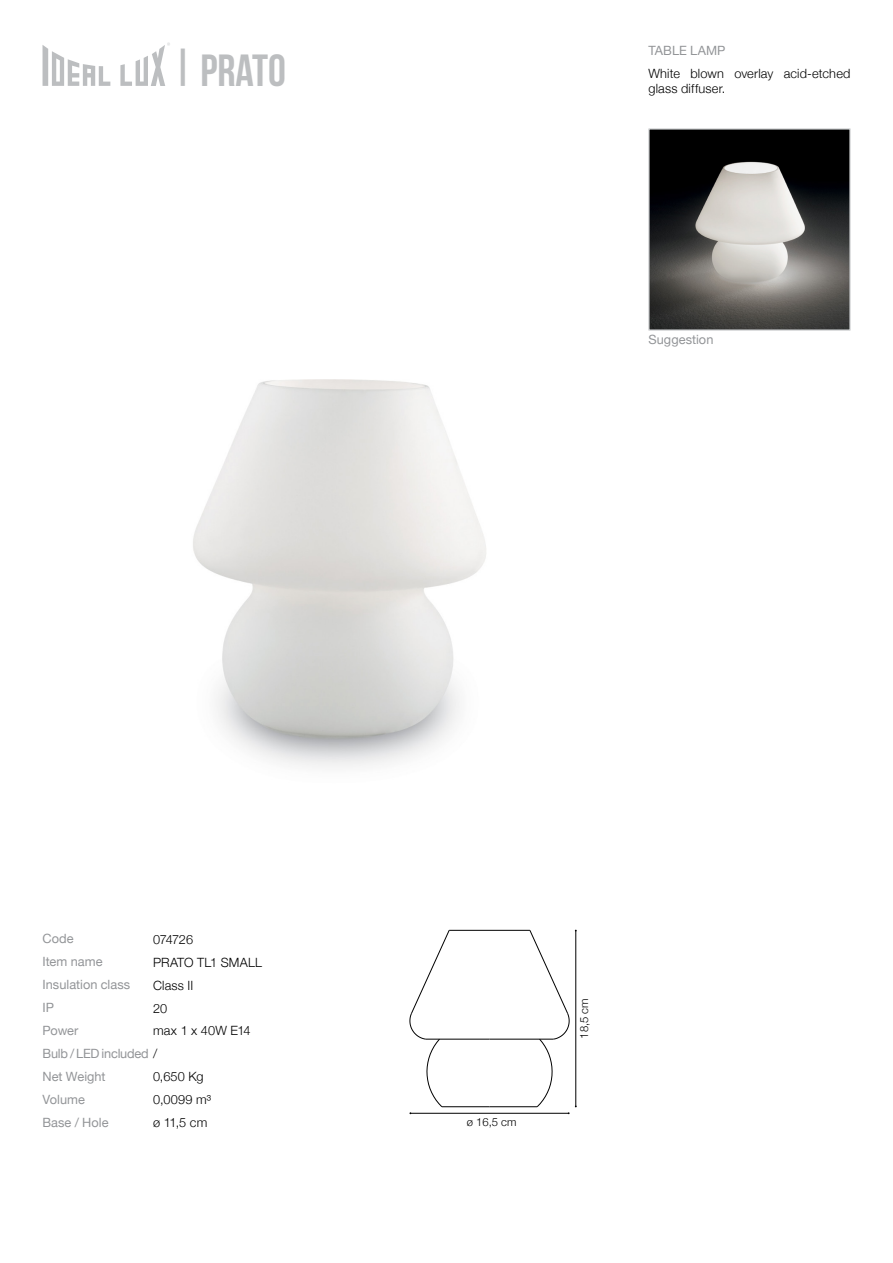
<style>
.page{position:relative;width:893px;height:1263px;background:#fff}
.page>*{position:absolute;margin:0;border:0;box-sizing:border-box;transform-origin:0 0}
.t1{font:45px "Bebas Neue";color:#bcbec0}
.t2{font:300 12.75px/15.3px "Helvetica Neue";letter-spacing:.015em;color:#000}
.t3{font:12.75px/23px "Helvetica Neue";color:#939598}
.t4{font:12.75px/22.8px "Helvetica Neue";letter-spacing:-.02em;color:#939598}
.t5{font:300 11.25px "Helvetica Neue";color:#000}
.s1{font-weight:300;color:#000}
</style>
<div class="page">
<svg style="left:43px;top:43px;width:127px;height:43px"></svg>
<img style="left:650px;top:131px;width:198px;height:197px">
<div style="left:648px;top:129px;width:202px;height:201px;border:1px solid #bcbec0"></div>
<hr style="left:410px;top:1113px;width:159px;height:1px;background:#000">
<hr style="left:449px;top:930px;width:81px;height:1px;background:#000">
<hr style="left:426px;top:1039px;width:64px;height:1px;background:#000">
<hr style="left:442px;top:1106px;width:48px;height:1px;background:#000">
<svg style="left:409px;top:930px;width:41px;height:184px"></svg>
<hr style="left:490px;top:1039px;width:63px;height:1px;background:#000">
<hr style="left:490px;top:1106px;width:47px;height:1px;background:#000">
<svg style="left:529px;top:930px;width:48px;height:184px"></svg>
<h1 class="t1" style="left:171px;top:43px;width:24px">|</h1>
<h1 class="t1" style="left:200px;top:46px;width:87px">PRATO</h1>
<p class="t3" style="left:648px;top:38px;width:79px">TABLE LAMP</p>
<p class="t2" style="left:648px;top:65px;width:203px">White blown overlay acid-etched glass diffuser.</p>
<p class="t3" style="left:648px;top:327px;width:66px">Suggestion</p>
<p class="t3" style="left:43px;top:926px;width:89px">Code<br>Item name<br>Insulation class</p>
<p class="t3" style="left:43px;top:995px;width:13px">IP</p>
<p class="t2" style="left:153px;top:931px;width:42px">074726</p>
<p class="t2" style="left:153px;top:950px;width:110px;line-height:23px">PRATO TL1 SMALL<br>Class II</p>
<p class="t2" style="left:153px;top:999px;width:16px">20</p>
<p class="t4" style="left:42px;top:1018px;width:116px">Power<br>Bulb / LED included <span class="s1">/</span></p>
<p class="t2" style="left:153px;top:1022px;width:99px">max 1 x 40W E14</p>
<p class="t3" style="left:42px;top:1064px;width:65px">Net Weight</p>
<p class="t3" style="left:42px;top:1087px;width:68px">Volume<br>Base / Hole</p>
<p class="t2" style="left:153px;top:1068px;width:52px">0,650 Kg</p>
<p class="t2" style="left:153px;top:1087px;width:60px;line-height:22.8px">0,0099 m³ ø 11,5 cm</p>
<p class="t5" style="left:467px;top:1112px;width:51px">ø 16,5 cm</p>
<p class="t5" style="left:575px;top:1039px;width:42px;rotate:-90deg">18,5 cm</p>
</div>
